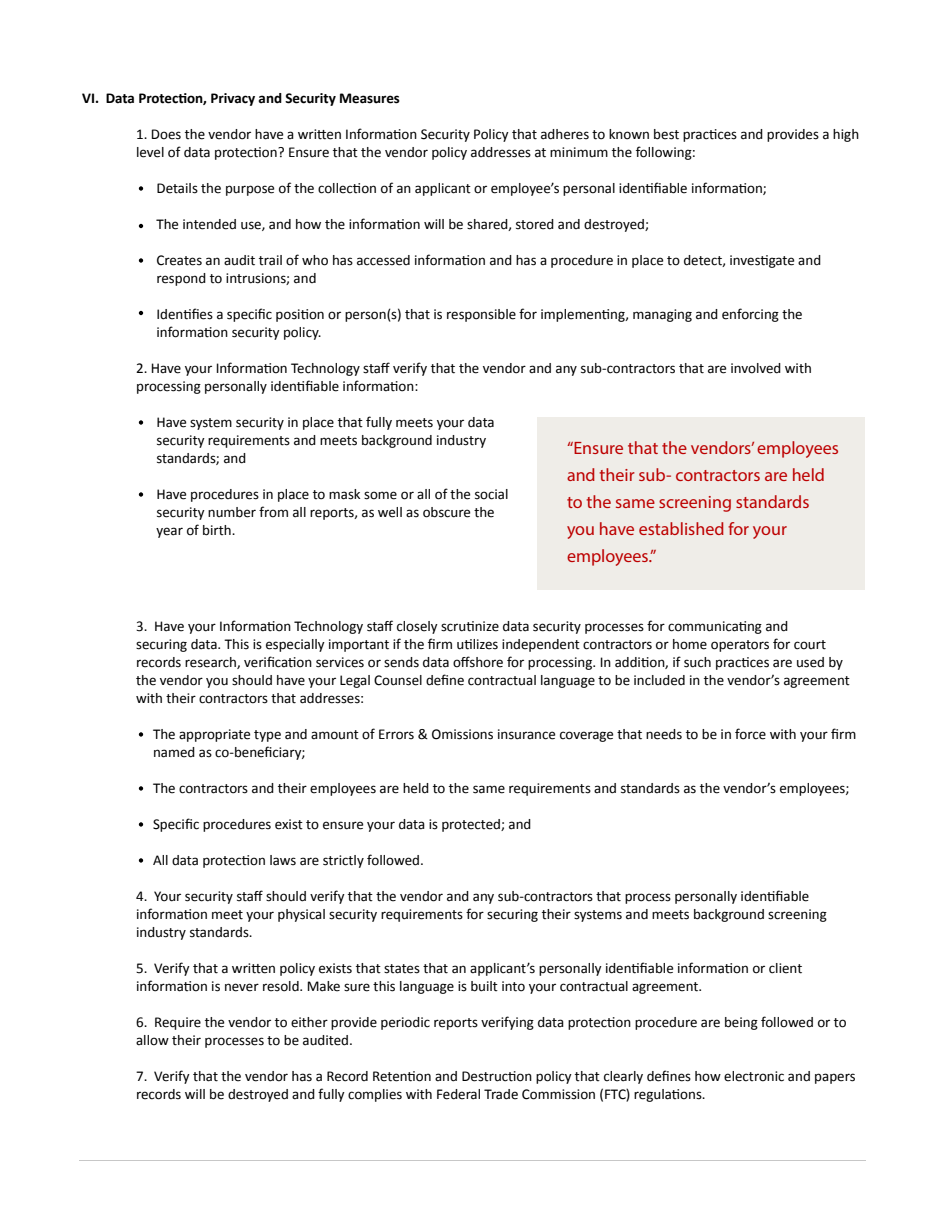
<style>
.page{position:relative;width:945px;height:1215px;background:#fff}
.page>*{position:absolute;margin:0;border:0;box-sizing:border-box;transform-origin:0 0}
.t1{font:18px/27px "Myriad Pro";color:#bd0000}
.t2{font:15px/18px "Calibri";color:#000}
.t3{font:700 15px "Calibri";color:#000}
</style>
<div class="page">
<hr style="left:80px;top:1160px;width:786px;height:1px;background:#c7c7c7">
<svg style="left:139px;top:186px;width:4px;height:5px"></svg>
<svg style="left:139px;top:224px;width:4px;height:4px"></svg>
<svg style="left:139px;top:258px;width:4px;height:5px"></svg>
<svg style="left:139px;top:311px;width:4px;height:4px"></svg>
<svg style="left:139px;top:420px;width:4px;height:5px"></svg>
<svg style="left:139px;top:492px;width:4px;height:5px"></svg>
<div style="left:537px;top:417px;width:327px;height:172px;background:#efede8"></div>
<svg style="left:139px;top:732px;width:4px;height:5px"></svg>
<svg style="left:139px;top:786px;width:4px;height:5px"></svg>
<svg style="left:139px;top:822px;width:4px;height:5px"></svg>
<svg style="left:139px;top:858px;width:4px;height:5px"></svg>
<p class="t3" style="left:82px;top:88px;width:319px">VI. Data Protection, Privacy and Security Measures</p>
<p class="t2" style="left:136px;top:124px;width:725px">1. Does the vendor have a written Information Security Policy that adheres to known best practices and provides a high level of data protection? Ensure that the vendor policy addresses at minimum the following:</p>
<p class="t2" style="left:156px;top:178px;width:612px">Details the purpose of the collection of an applicant or employee’s personal identifiable information;</p>
<p class="t2" style="left:156px;top:214px;width:494px">The intended use, and how the information will be shared, stored and destroyed;</p>
<p class="t2" style="left:156px;top:250px;width:666px">Creates an audit trail of who has accessed information and has a procedure in place to detect, investigate and respond to intrusions; and</p>
<p class="t2" style="left:156px;top:304px;width:648px">Identifies a specific position or person(s) that is responsible for implementing, managing and enforcing the information security policy.</p>
<p class="t2" style="left:136px;top:358px;width:677px">2. Have your Information Technology staff verify that the vendor and any sub-contractors that are involved with processing personally identifiable information:</p>
<p class="t2" style="left:156px;top:412px;width:340px">Have system security in place that fully meets your data security requirements and meets background industry standards; and</p>
<p class="t2" style="left:156px;top:484px;width:354px">Have procedures in place to mask some or all of the social security number from all reports, as well as obscure the year of birth.</p>
<p class="t1" style="left:567px;top:436px;width:273px">“Ensure that the vendors’ employees and their sub- contractors are held to the same screening standards you have established for your employees.”</p>
<p class="t2" style="left:136px;top:616px;width:715px">3. Have your Information Technology staff closely scrutinize data security processes for communicating and<br>securing data. This is especially important if the firm utilizes independent contractors or home operators for court records research, verification services or sends data offshore for processing. In addition, if such practices are used by the vendor you should have your Legal Counsel define contractual language to be included in the vendor’s agreement with their contractors that addresses:</p>
<p class="t2" style="left:153px;top:724px;width:705px">The appropriate type and amount of Errors &amp; Omissions insurance coverage that needs to be in force with your firm named as co-beneficiary;</p>
<p class="t2" style="left:153px;top:778px;width:698px">The contractors and their employees are held to the same requirements and standards as the vendor’s employees;</p>
<p class="t2" style="left:153px;top:814px;width:380px">Specific procedures exist to ensure your data is protected; and</p>
<p class="t2" style="left:153px;top:850px;width:272px">All data protection laws are strictly followed.</p>
<p class="t2" style="left:136px;top:886px;width:692px">4. Your security staff should verify that the vendor and any sub-contractors that process personally identifiable information meet your physical security requirements for securing their systems and meets background screening industry standards.</p>
<p class="t2" style="left:136px;top:958px;width:668px">5. Verify that a written policy exists that states that an applicant’s personally identifiable information or client information is never resold. Make sure this language is built into your contractual agreement.</p>
<p class="t2" style="left:136px;top:1012px;width:712px">6. Require the vendor to either provide periodic reports verifying data protection procedure are being followed or to allow their processes to be audited.</p>
<p class="t2" style="left:136px;top:1066px;width:721px">7. Verify that the vendor has a Record Retention and Destruction policy that clearly defines how electronic and papers records will be destroyed and fully complies with Federal Trade Commission (FTC) regulations.</p>
</div>
